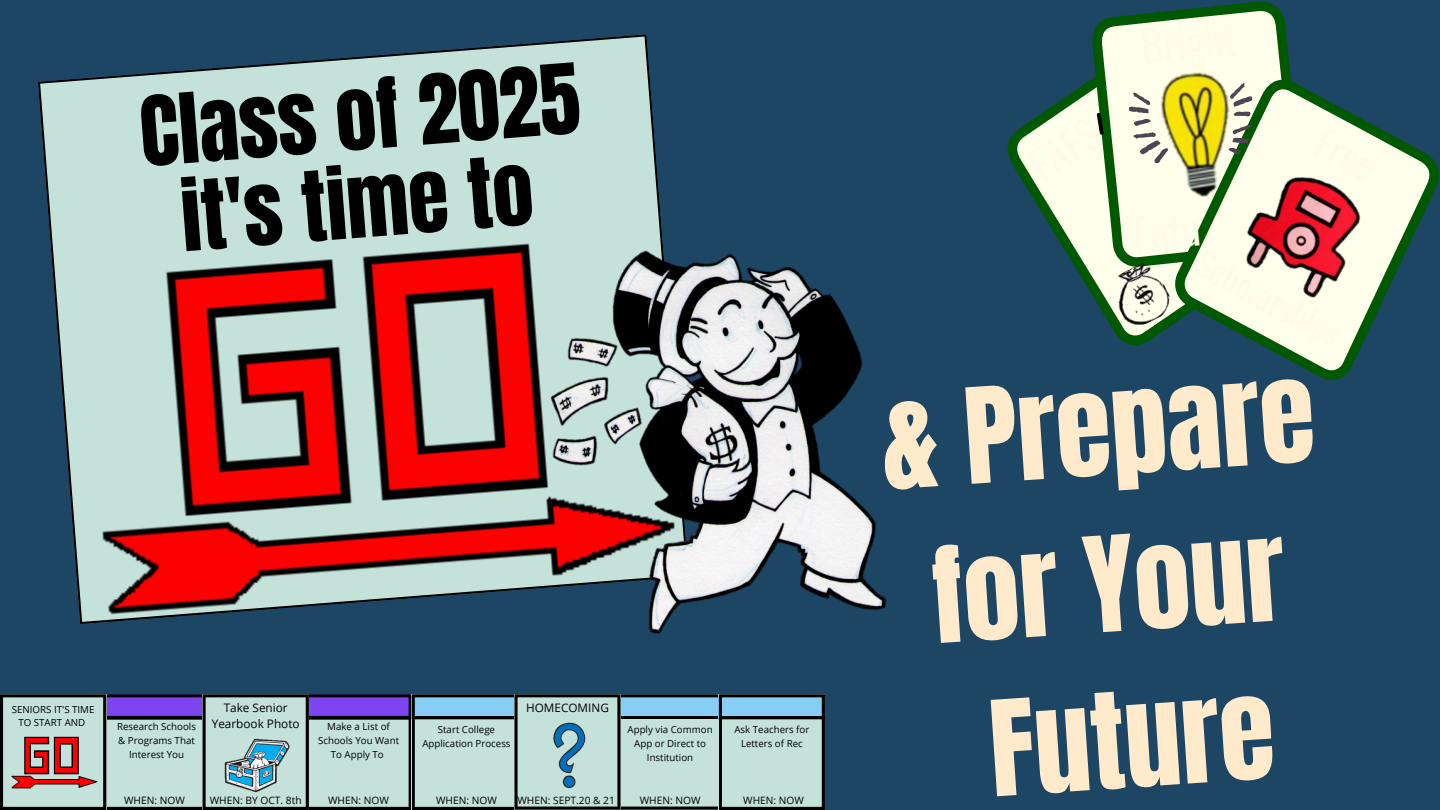
<style>
.page{position:relative;width:1440px;height:810px;background:#1d4564}
.page>*{position:absolute;margin:0;border:0;box-sizing:border-box;transform-origin:0 0}
.t1{font:112.5px/156.8px "Anton";color:#ffebcc;text-align:center}
.t2{font:82.1px/88px "Anton";color:#000;text-align:center}
.t3{font:11.8px "Open Sans";color:#000}
.t4{font:11.7px "Open Sans";color:#000}
.t5{font:10.2px "Open Sans";color:#000}
.t6{font:9.7px/13.6px "Open Sans";color:#000;text-align:center}
</style>
<div class="page">
<svg style="left:38px;top:34px;width:623px;height:188px;fill:#c5e2da"></svg>
<img style="left:49px;top:222px;width:476px;height:402px">
<svg style="left:0;top:694px;width:825px;height:116px"></svg>
<img style="left:525px;top:219px;width:361px;height:415px">
<svg style="left:1007px;top:84px;width:148px;height:261px"></svg>
<svg style="left:1084px;top:1px;width:206px;height:275px"></svg>
<svg style="left:1155px;top:66px;width:284px;height:314px"></svg>
<img style="left:1106px;top:259px;width:70px;height:72px">
<svg style="left:1094px;top:110px;width:12px;height:27px"></svg>
<img style="left:1200px;top:117px;width:211px;height:238px">
<img style="left:1110px;top:51px;width:177px;height:168px">
<svg style="left:1127px;top:88px;width:42px;height:78px"></svg>
<svg style="left:1228px;top:81px;width:26px;height:75px"></svg>
<p class="t2" style="left:137px;top:88px;width:443px;rotate:-4deg">Class of 2025 it's time to</p>
<p class="t6" style="left:12px;top:702px;width:84px">SENIORS IT'S TIME<br>TO START AND</p>
<p class="t6" style="left:117px;top:720px;width:80px">Research Schools</p>
<p class="t6" style="left:118px;top:733px;width:78px">&amp; Programs That<br>Interest You</p>
<p class="t3" style="left:224px;top:699px;width:66px">Take Senior</p>
<h5 class="t3" style="left:212px;top:716px;width:89px">Yearbook Photo</h5>
<p class="t6" style="left:318px;top:720px;width:83px">Make a List of<br>Schools You Want<br>To Apply To</p>
<p class="t4" style="left:526px;top:699px;width:84px">HOMECOMING</p>
<p class="t6" style="left:422px;top:723px;width:90px">Start College<br>Application Process</p>
<p class="t6" style="left:628px;top:723px;width:87px">Apply via Common<br>App or Direct to<br>Institution</p>
<p class="t6" style="left:734px;top:723px;width:76px">Ask Teachers for<br>Letters of Rec</p>
<h2 class="t5" style="left:210px;top:793px;width:93px">WHEN: BY OCT. 8th</h2>
<h4 class="t5" style="left:124px;top:793px;width:62px">WHEN: NOW</h4>
<h3 class="t5" style="left:328px;top:793px;width:62px">WHEN: NOW</h3>
<p class="t5" style="left:436px;top:793px;width:62px">WHEN: NOW</p>
<h1 class="t5" style="left:640px;top:793px;width:62px">WHEN: NOW</h1>
<p class="t5" style="left:517px;top:793px;width:99px">WHEN: SEPT.20 &amp; 21</p>
<p class="t5" style="left:743px;top:793px;width:62px">WHEN: NOW</p>
<p class="t1" style="left:876px;top:367px;width:435px;rotate:-4deg">&amp; Prepare for Your<br>Future</p>
</div>
